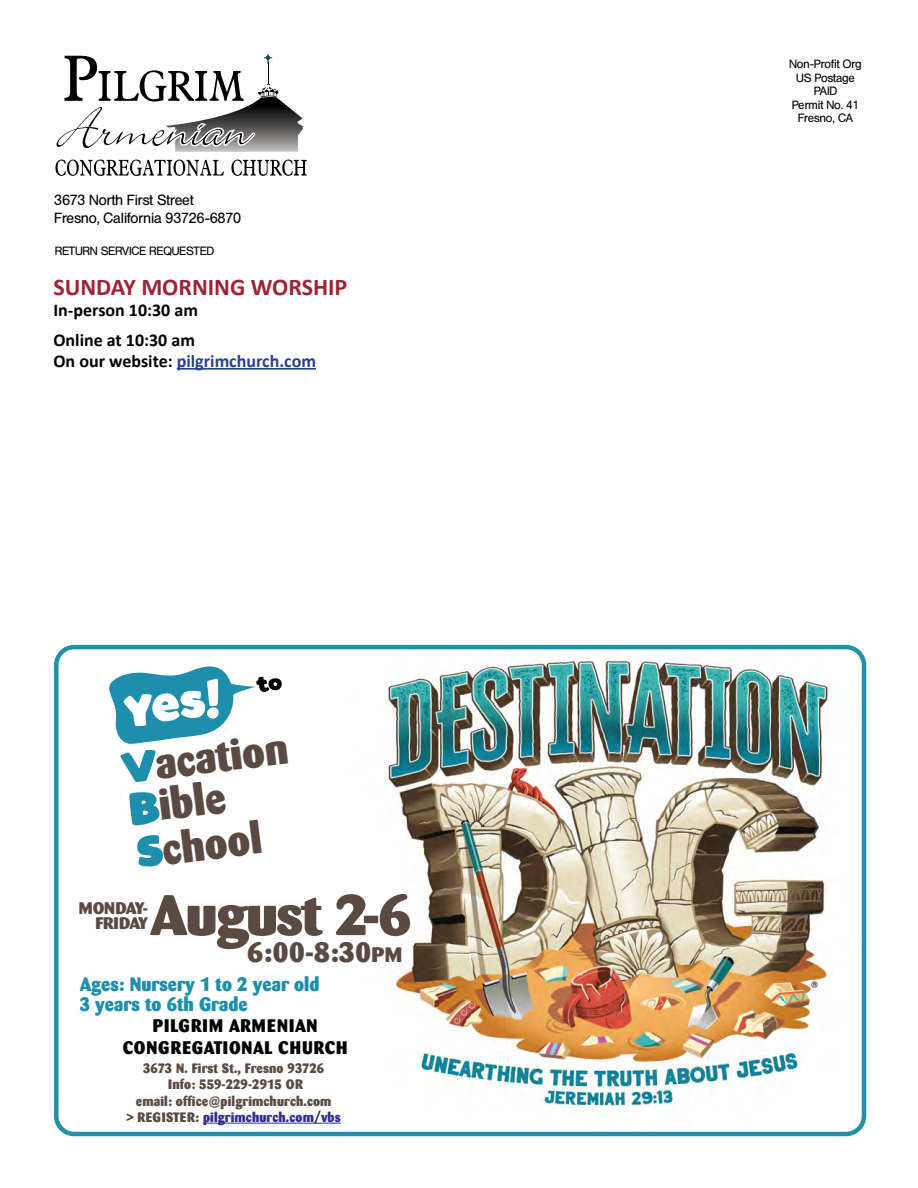
<style>
.page{position:relative;width:918px;height:1188px;background:#fff}
.page>*{position:absolute;margin:0;border:0;box-sizing:border-box;transform-origin:0 0}
.t1{font:800 56.7px "Barmeno";letter-spacing:-.03em;color:#5a4a42;scale:1.09 1}
.t2{font:800 43.65px/42.9px "Barmeno";color:#5a4a42}
.t3{font:800 27.75px "Barmeno";color:#5a4a42;scale:1.09 1}
.t4{font:700 24px "Calibri";color:#9d2437}
.t5{font:800 19.2px/19.2px "Barmeno";color:#1d8eab}
.t6{font:800 18px/21.6px "Barmeno";letter-spacing:.05em;color:#000;text-align:center}
.t7{font:700 18px/30px "Calibri";color:#000}
.t8{font:700 18px "Calibri";color:#25408f}
.t9{font:800 16.65px/15.5px "Barmeno";letter-spacing:-.01em;color:#5a4a42;text-align:right;scale:1.09 1}
.t10{font:14.7px/18px "Helten";color:#000}
.t11{font:800 13.5px/16.2px "Barmeno";letter-spacing:.01em;color:#5a4a42;text-align:center}
.t12{font:12px/13.5px "Helten";color:#000;text-align:center}
.s1{color:#000}
.s2{font-size:20.7px}
.s3{color:#2e3092}
</style>
<div class="page">
<svg style="left:55px;top:54px;width:252px;height:122px"></svg>
<hr style="left:177px;top:368px;width:139px;height:2px;background:#25408f">
<img style="left:322px;top:650px;width:539px;height:481px">
<hr style="left:203px;top:1123px;width:138px;height:1px;background:#2e3092">
<svg style="left:129px;top:792px;width:31px;height:33px"></svg>
<svg style="left:120px;top:750px;width:36px;height:32px"></svg>
<svg style="left:137px;top:835px;width:26px;height:32px"></svg>
<svg style="left:109px;top:666px;width:173px;height:78px"></svg>
<div style="left:54px;top:645px;width:812px;height:491px;border:4px solid #2290a9;border-radius:18px"></div>
<p class="t10" style="left:55px;top:191px;width:188px">3673 North First Street<br>Fresno, California 93726-6870</p>
<p class="t12" style="left:55px;top:244px;width:161px">RETURN SERVICE REQUESTED</p>
<h3 class="t4" style="left:53px;top:272px;width:295px">SUNDAY MORNING WORSHIP</h3>
<h3 class="t7" style="left:53px;top:295px;width:146px">In-person 10:30 am<br>Online at 10:30 am</h3>
<h3 class="t8" style="left:53px;top:350px;width:264px"><span class="s1">On our website:</span> pilgrimchurch.com</h3>
<h2 class="t2" style="left:149px;top:743px;width:139px;rotate:-7deg">acation ible chool</h2>
<p class="t9" style="left:79px;top:900px;width:65px">MONDAY-<br>FRIDAY</p>
<h1 class="t1" style="left:150px;top:880px;width:241px">August 2-6</h1>
<h3 class="t5" style="left:80px;top:975px;width:241px">Ages: Nursery 1 to 2 year old<br>3 years to 6th Grade</h3>
<h3 class="t3" style="left:247px;top:935px;width:144px">6:00-8:30<span class="s2">PM</span></h3>
<h3 class="t6" style="left:123px;top:1015px;width:226px">PILGRIM ARMENIAN<br>CONGREGATIONAL CHURCH</h3>
<p class="t11" style="left:127px;top:1060px;width:216px">3673 N. First St., Fresno 93726<br>Info: 559-229-2915 OR<br>email: office@pilgrimchurch.com<br>&gt; REGISTER: <span class="s3">pilgrimchurch.com/vbs</span></p>
<p class="t12" style="left:789px;top:58px;width:74px">Non-Profit Org<br>US Postage<br>PAID<br>Permit No. 41<br>Fresno, CA</p>
</div>
